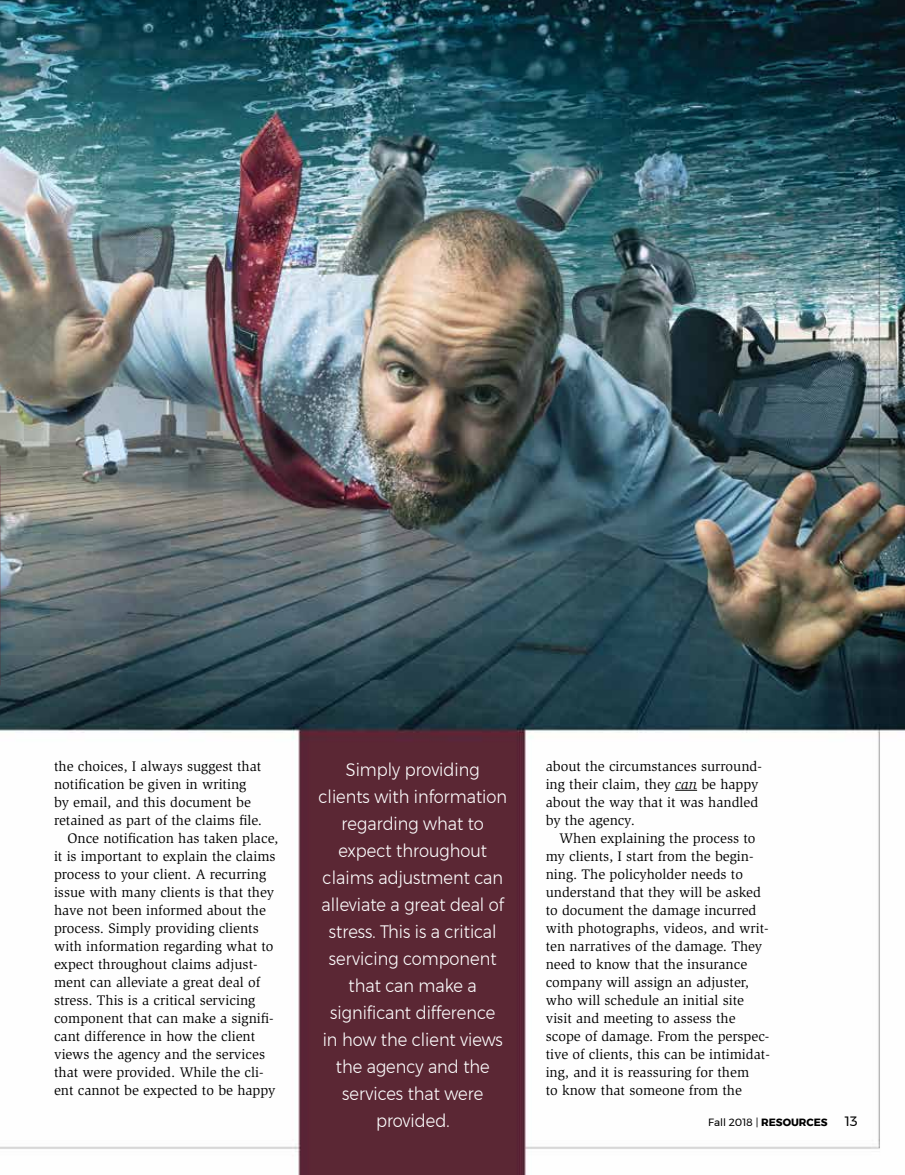
<style>
.page{position:relative;width:905px;height:1175px;background:#fff}
.page>*{position:absolute;margin:0;border:0;box-sizing:border-box;transform-origin:0 0}
.t1{font:300 18px/27px "Montserrat";color:#fff;text-align:center;scale:.9 1}
.t2{font:14.25px/18px "Slimbach";color:#000}
.t3{font:13.5px "Montserrat";color:#000}
.t4{font:10.5px "Montserrat";color:#000}
.s1{font-style:italic}
.s2{font-weight:700}
</style>
<div class="page">
<img style="left:0;top:0;width:904px;height:1174px">
<svg style="left:675px;top:790px;width:22px;height:1px"></svg>
<p class="t2" style="left:54px;top:757px;width:209px">the choices, I always suggest that</p>
<p class="t2" style="left:54px;top:775px;width:194px">notification be given in writing</p>
<p class="t2" style="left:54px;top:793px;width:198px">by email, and this document be</p>
<p class="t2" style="left:54px;top:811px;width:209px">retained as part of the claims file.</p>
<p class="t2" style="left:67px;top:829px;width:212px">Once notification has taken place,</p>
<p class="t2" style="left:54px;top:847px;width:223px">it is important to explain the claims</p>
<p class="t2" style="left:54px;top:865px;width:214px">process to your client. A recurring</p>
<p class="t2" style="left:54px;top:883px;width:221px">issue with many clients is that they</p>
<p class="t2" style="left:54px;top:901px;width:213px">have not been informed about the</p>
<p class="t2" style="left:54px;top:919px;width:206px">process. Simply providing clients</p>
<p class="t2" style="left:54px;top:937px;width:221px">with information regarding what to</p>
<p class="t2" style="left:54px;top:955px;width:205px">expect throughout claims adjust-</p>
<p class="t2" style="left:54px;top:973px;width:208px">ment can alleviate a great deal of</p>
<p class="t2" style="left:54px;top:991px;width:203px">stress. This is a critical servicing</p>
<p class="t2" style="left:54px;top:1009px;width:221px">component that can make a signifi-</p>
<p class="t2" style="left:54px;top:1027px;width:203px">cant difference in how the client</p>
<p class="t2" style="left:54px;top:1045px;width:212px">views the agency and the services</p>
<p class="t2" style="left:54px;top:1063px;width:211px">that were provided. While the cli-</p>
<p class="t2" style="left:54px;top:1081px;width:223px">ent cannot be expected to be happy</p>
<p class="t1" style="left:318px;top:755px;width:211px">Simply providing clients with information regarding what to expect throughout claims adjustment can alleviate a great deal of stress. This is a critical servicing component that can make a significant difference<br>in how the client views the agency and the services that were provided.</p>
<p class="t2" style="left:545px;top:757px;width:218px">about the circumstances surround&shy;ing their claim, they <span class="s1">can</span> be happy about the way that it was handled by the agency.</p>
<p class="t2" style="left:545px;top:829px;width:226px;text-indent:13px">When explaining the process to my clients, I start from the begin&shy;ning. The policyholder needs to understand that they will be asked to document the damage incurred with photographs, videos, and writ&shy;ten narratives of the damage. They need to know that the insurance company will assign an adjuster, who will schedule an initial site visit and meeting to assess the scope of damage. From the perspec&shy;tive of clients, this can be intimidat&shy;ing, and it is reassuring for them<br>to know that someone from the</p>
<p class="t4" style="left:708px;top:1114px;width:121px">Fall 2018 | <span class="s2">RESOURCES</span></p>
<p class="t3" style="left:844px;top:1111px;width:14px">13</p>
</div>
